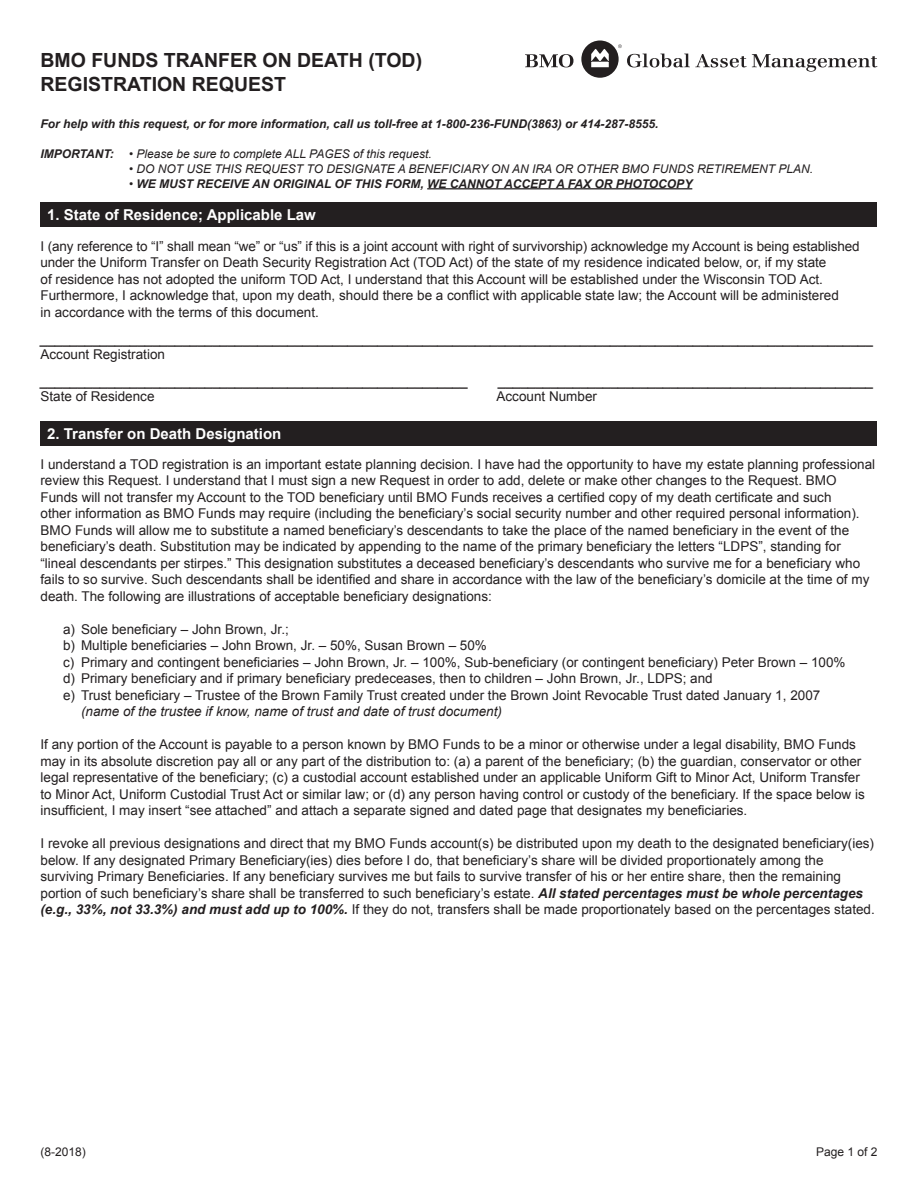
<style>
.page{position:relative;width:918px;height:1188px;background:#fff}
.page>*{position:absolute;margin:0;border:0;box-sizing:border-box;transform-origin:0 0}
.t1{font:700 19.5px/23.4px "Arial";color:#231f20}
.t2{font:700 15px "Arial";color:#fff}
.t3{font:13.5px/16.5px "Arial";color:#231f20}
.t4{font:italic 13.5px "Arial";color:#231f20}
.t5{font:italic 700 12px "Arial";color:#231f20}
.t6{font:italic 12px "Arial";color:#231f20}
.t7{font:12px "Arial";color:#231f20}
.s1{font-weight:400}
.s2{font-weight:700;font-style:italic}
</style>
<div class="page">
<svg style="left:525px;top:54px;width:48px;height:13px"></svg>
<div style="left:581px;top:40px;width:38px;height:38px;background:#231f20;border-radius:50%"></div>
<svg style="left:591px;top:49px;width:18px;height:18px"></svg>
<svg style="left:627px;top:54px;width:250px;height:18px"></svg>
<svg style="left:618px;top:44px;width:4px;height:4px"></svg>
<hr style="left:427px;top:188px;width:265px;height:1px;background:#231f20">
<div style="left:40px;top:202px;width:838px;height:25px;background:#231f20"></div>
<div style="left:40px;top:421px;width:838px;height:25px;background:#231f20"></div>
<h1 class="t1" style="left:40px;top:49px;width:383px">BMO FUNDS TRANFER ON DEATH (TOD)<br>REGISTRATION REQUEST</h1>
<p class="t5" style="left:40px;top:116px;width:620px">For help with this request, or for more information, call us toll-free at 1-800-236-FUND(3863) or 414-287-8555.</p>
<p class="t5" style="left:40px;top:146px;width:75px">IMPORTANT:</p>
<p class="t6" style="left:129px;top:146px;width:304px">• Please be sure to complete ALL PAGES of this request.</p>
<p class="t6" style="left:129px;top:161px;width:686px">• DO NOT USE THIS REQUEST TO DESIGNATE A BENEFICIARY ON AN IRA OR OTHER BMO FUNDS RETIREMENT PLAN.</p>
<p class="t5" style="left:129px;top:176px;width:565px"><span class="s1">•</span> WE MUST RECEIVE AN ORIGINAL OF THIS FORM, WE CANNOT ACCEPT A FAX OR PHOTOCOPY</p>
<p class="t2" style="left:47px;top:205px;width:270px">1. State of Residence; Applicable Law</p>
<p class="t3" style="left:40px;top:238px;width:821px">I (any reference to “I” shall mean “we” or “us” if this is a joint account with right of survivorship) acknowledge my Account is being established under the Uniform Transfer on Death Security Registration Act (TOD Act) of the state of my residence indicated below, or, if my state<br>of residence has not adopted the uniform TOD Act, I understand that this Account will be established under the Wisconsin TOD Act.<br>Furthermore, I acknowledge that, upon my death, should there be a conflict with applicable state law; the Account will be administered<br>in accordance with the terms of this document.</p>
<p class="t4" style="left:40px;top:330px;width:835px">_______________________________________________________________________________________________________________</p>
<p class="t3" style="left:40px;top:346px;width:126px">Account Registration</p>
<p class="t4" style="left:40px;top:372px;width:429px">_________________________________________________________</p>
<p class="t4" style="left:498px;top:372px;width:377px">__________________________________________________</p>
<p class="t3" style="left:40px;top:388px;width:116px">State of Residence</p>
<p class="t3" style="left:497px;top:388px;width:102px">Account Number</p>
<p class="t2" style="left:47px;top:423px;width:236px">2. Transfer on Death Designation</p>
<p class="t3" style="left:40px;top:456px;width:836px">I understand a TOD registration is an important estate planning decision. I have had the opportunity to have my estate planning professional review this Request. I understand that I must sign a new Request in order to add, delete or make other changes to the Request. BMO Funds will not transfer my Account to the TOD beneficiary until BMO Funds receives a certified copy of my death certificate and such<br>other information as BMO Funds may require (including the beneficiary’s social security number and other required personal information).<br>BMO Funds will allow me to substitute a named beneficiary’s descendants to take the place of the named beneficiary in the event of the beneficiary’s death. Substitution may be indicated by appending to the name of the primary beneficiary the letters “LDPS”, standing for “lineal descendants per stirpes.” This designation substitutes a deceased beneficiary’s descendants who survive me for a beneficiary who fails to so survive. Such descendants shall be identified and share in accordance with the law of the beneficiary’s domicile at the time of my death. The following are illustrations of acceptable beneficiary designations:</p>
<p class="t3" style="left:63px;top:621px;width:784px">a) Sole beneficiary – John Brown, Jr.;<br>b) Multiple beneficiaries – John Brown, Jr. – 50%, Susan Brown – 50%<br>c) Primary and contingent beneficiaries – John Brown, Jr. – 100%, Sub-beneficiary (or contingent beneficiary) Peter Brown – 100% d) Primary beneficiary and if primary beneficiary predeceases, then to children – John Brown, Jr., LDPS; and<br>e) Trust beneficiary – Trustee of the Brown Family Trust created under the Brown Joint Revocable Trust dated January 1, 2007</p>
<p class="t4" style="left:81px;top:703px;width:422px">(name of the trustee if know, name of trust and date of trust document)</p>
<p class="t3" style="left:40px;top:736px;width:826px">If any portion of the Account is payable to a person known by BMO Funds to be a minor or otherwise under a legal disability, BMO Funds may in its absolute discretion pay all or any part of the distribution to: (a) a parent of the beneficiary; (b) the guardian, conservator or other legal representative of the beneficiary; (c) a custodial account established under an applicable Uniform Gift to Minor Act, Uniform Transfer to Minor Act, Uniform Custodial Trust Act or similar law; or (d) any person having control or custody of the beneficiary. If the space below is insufficient, I may insert “see attached” and attach a separate signed and dated page that designates my beneficiaries.</p>
<p class="t3" style="left:40px;top:835px;width:836px">I revoke all previous designations and direct that my BMO Funds account(s) be distributed upon my death to the designated beneficiary(ies) below. If any designated Primary Beneficiary(ies) dies before I do, that beneficiary’s share will be divided proportionately among the surviving Primary Beneficiaries. If any beneficiary survives me but fails to survive transfer of his or her entire share, then the remaining portion of such beneficiary’s share shall be transferred to such beneficiary’s estate. <span class="s2">All stated percentages must be whole percentages (e.g., 33%, not 33.3%) and must add up to 100%.</span> If they do not, transfers shall be made proportionately based on the percentages stated.</p>
<p class="t7" style="left:40px;top:1144px;width:47px">(8-2018)</p>
<p class="t7" style="left:816px;top:1144px;width:63px">Page 1 of 2</p>
</div>
